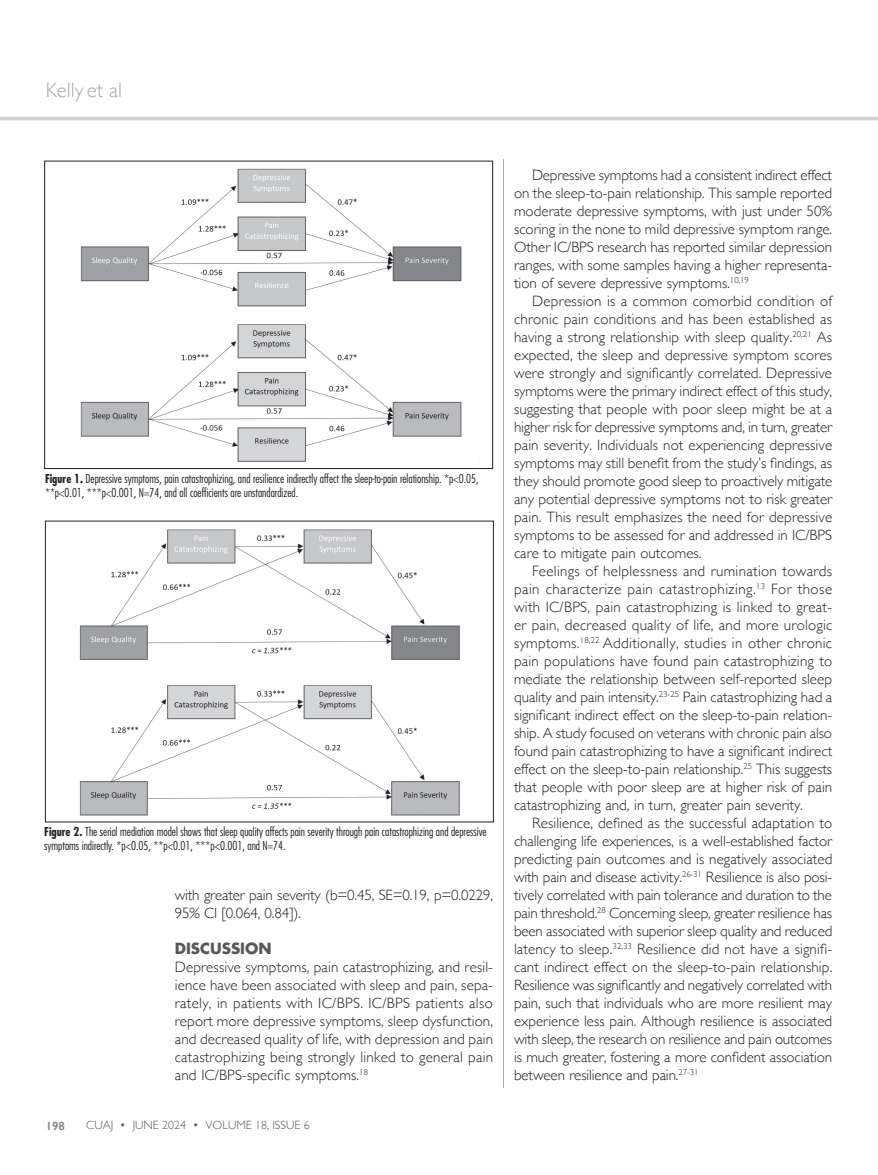
<style>
.page{position:relative;width:878px;height:1175px;background:#fff}
.page>*{position:absolute;margin:0;border:0;box-sizing:border-box;transform-origin:0 0}
.RUN{font:300 21px "Gill Sans";color:#a8a9ad}
.PJ{font:300 15px/18px "Gill Sans";color:#231f20;text-align:justify}
.t1{font:700 15px "Futura";color:#57585a}
.Figure_Caption{font:300 condensed 12px/14.2px "Futura";color:#231f20}
.t2{font:300 12px "Gill Sans";color:#57585a}
.t3{font:600 12px "Gill Sans";color:#808285}
.s1{font-weight:700}
</style>
<div class="page">
<hr style="left:0;top:117px;width:878px;height:3px;background:#d1d2d4">
<hr style="left:503px;top:159px;width:1px;height:928px;background:#231f20">
<svg style="left:44px;top:160px;width:449px;height:309px"></svg>
<svg style="left:45px;top:520px;width:449px;height:302px"></svg>
<p class="RUN" style="left:46px;top:74px;width:78px">Kelly et al</p>
<p class="Figure_Caption" style="left:45px;top:471px;width:435px"><span class="s1">Figure 1.</span> Depressive symptoms, pain catastrophizing, and resilience indirectly affect the sleep-to-pain relationship. *p&lt;0.05, **p&lt;0.01, ***p&lt;0.001, N=74, and all coefficients are unstandardized.</p>
<p class="Figure_Caption" style="left:44px;top:824px;width:444px"><span class="s1">Figure 2.</span> The serial mediation model shows that sleep quality affects pain severity through pain catastrophizing and depressive symptoms indirectly. *p&lt;0.05, **p&lt;0.01, ***p&lt;0.001, and N=74.</p>
<p class="PJ" style="left:175px;top:885px;width:320px">with greater pain severity (b=0.45, SE=0.19, p=0.0229,<br>95% CI [0.064, 0.84]).</p>
<h1 class="t1" style="left:175px;top:938px;width:98px">DISCUSSION</h1>
<p class="PJ" style="left:175px;top:957px;width:320px">Depressive symptoms, pain catastrophizing, and resil&shy;ience have been associated with sleep and pain, sepa&shy;rately, in patients with IC/BPS. IC/BPS patients also report more depressive symptoms, sleep dysfunction, and decreased quality of life, with depression and pain catastrophizing being strongly linked to general pain and IC/BPS-specific symptoms.<sup>18</sup></p>
<p class="t3" style="left:46px;top:1118px;width:21px">198</p>
<p class="t2" style="left:86px;top:1115px;width:225px">CUAJ • JUNE 2024 • VOLUME 18, ISSUE 6</p>
<p class="PJ" style="left:514px;top:165px;width:320px;text-indent:18px">Depressive symptoms had a consistent indirect effect on the sleep-to-pain relationship. This sample reported moderate depressive symptoms, with just under 50% scoring in the none to mild depressive symptom range.<br>Other IC/BPS research has reported similar depression ranges, with some samples having a higher representa&shy;tion of severe depressive symptoms.<sup>10,19</sup></p>
<p class="PJ" style="left:514px;top:291px;width:320px;text-indent:18px">Depression is a common comorbid condition of chronic pain conditions and has been established as having a strong relationship with sleep quality.<sup>20,21</sup> As expected, the sleep and depressive symptom scores were strongly and significantly correlated. Depressive symptoms were the primary indirect effect of this study, suggesting that people with poor sleep might be at a higher risk for depressive symptoms and, in turn, greater pain severity. Individuals not experiencing depressive symptoms may still benefit from the study’s findings, as they should promote good sleep to proactively mitigate any potential depressive symptoms not to risk greater pain. This result emphasizes the need for depressive symptoms to be assessed for and addressed in IC/BPS care to mitigate pain outcomes.</p>
<p class="PJ" style="left:514px;top:561px;width:320px;text-indent:18px">Feelings of helplessness and rumination towards pain characterize pain catastrophizing.<sup>13</sup> For those with IC/BPS, pain catastrophizing is linked to great&shy;er pain, decreased quality of life, and more urologic symptoms.<sup>18,22</sup> Additionally, studies in other chronic pain populations have found pain catastrophizing to mediate the relationship between self-reported sleep quality and pain intensity.<sup>23-25</sup> Pain catastrophizing had a significant indirect effect on the sleep-to-pain relation&shy;ship. A study focused on veterans with chronic pain also found pain catastrophizing to have a significant indirect effect on the sleep-to-pain relationship.<sup>25</sup> This suggests that people with poor sleep are at higher risk of pain catastrophizing and, in turn, greater pain severity.</p>
<p class="PJ" style="left:514px;top:813px;width:320px;text-indent:18px">Resilience, defined as the successful adaptation to challenging life experiences, is a well-established factor predicting pain outcomes and is negatively associated with pain and disease activity.<sup>26-31</sup> Resilience is also posi&shy;tively correlated with pain tolerance and duration to the pain threshold.<sup>28</sup> Concerning sleep, greater resilience has been associated with superior sleep quality and reduced latency to sleep.<sup>32,33</sup> Resilience did not have a signifi&shy;cant indirect effect on the sleep-to-pain relationship.<br>Resilience was significantly and negatively correlated with pain, such that individuals who are more resilient may experience less pain. Although resilience is associated with sleep, the research on resilience and pain outcomes is much greater, fostering a more confident association between resilience and pain.<sup>27-31</sup></p>
</div>
